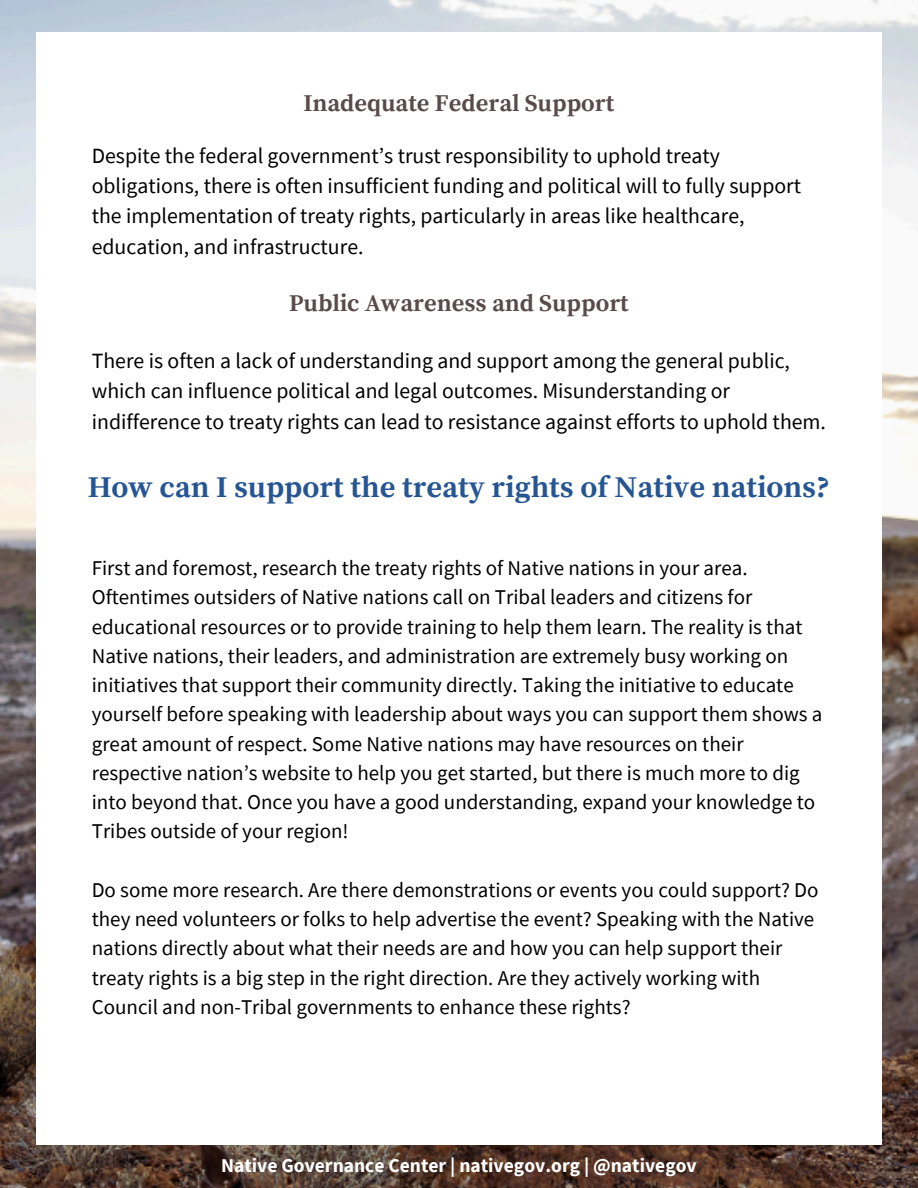
<style>
.page{position:relative;width:918px;height:1188px;background:#fff}
.page>*{position:absolute;margin:0;border:0;box-sizing:border-box;transform-origin:0 0}
.t1{font:700 30px "Source Serif Pro";color:#265594}
.t2{font:700 24px "Source Serif Pro";color:#584a4d}
.t3{font:21.75px/30.3px "Source Sans Pro";color:#000}
.t4{font:21px/29.2px "Source Sans Pro";color:#000}
.t5{font:700 19.5px "Source Sans Pro";color:#fff}
</style>
<div class="page">
<img style="left:0;top:0;width:918px;height:1188px">
<div style="left:36px;top:32px;width:846px;height:1113px;background:#fff"></div>
<h2 class="t2" style="left:303px;top:89px;width:312px">Inadequate Federal Support</h2>
<h3 class="t3" style="left:92px;top:140px;width:711px">Despite the federal government’s trust responsibility to uphold treaty obligations, there is often insufficient funding and political will to fully support the implementation of treaty rights, particularly in areas like healthcare, education, and infrastructure.</h3>
<h2 class="t2" style="left:289px;top:289px;width:341px">Public Awareness and Support</h2>
<h3 class="t3" style="left:92px;top:345px;width:736px">There is often a lack of understanding and support among the general public, which can influence political and legal outcomes. Misunderstanding or indifference to treaty rights can lead to resistance against efforts to uphold them.</h3>
<h1 class="t1" style="left:88px;top:470px;width:744px">How can I support the treaty rights of Native nations?</h1>
<p class="t4" style="left:92px;top:553px;width:732px">First and foremost, research the treaty rights of Native nations in your area.<br>Oftentimes outsiders of Native nations call on Tribal leaders and citizens for educational resources or to provide training to help them learn. The reality is that Native nations, their leaders, and administration are extremely busy working on initiatives that support their community directly. Taking the initiative to educate yourself before speaking with leadership about ways you can support them shows a great amount of respect. Some Native nations may have resources on their respective nation’s website to help you get started, but there is much more to dig into beyond that. Once you have a good understanding, expand your knowledge to Tribes outside of your region!</p>
<p class="t4" style="left:92px;top:875px;width:728px">Do some more research. Are there demonstrations or events you could support? Do they need volunteers or folks to help advertise the event? Speaking with the Native nations directly about what their needs are and how you can help support their treaty rights is a big step in the right direction. Are they actively working with Council and non-Tribal governments to enhance these rights?</p>
<p class="t5" style="left:221px;top:1153px;width:477px">Native Governance Center | nativegov.org | @nativegov</p>
</div>
